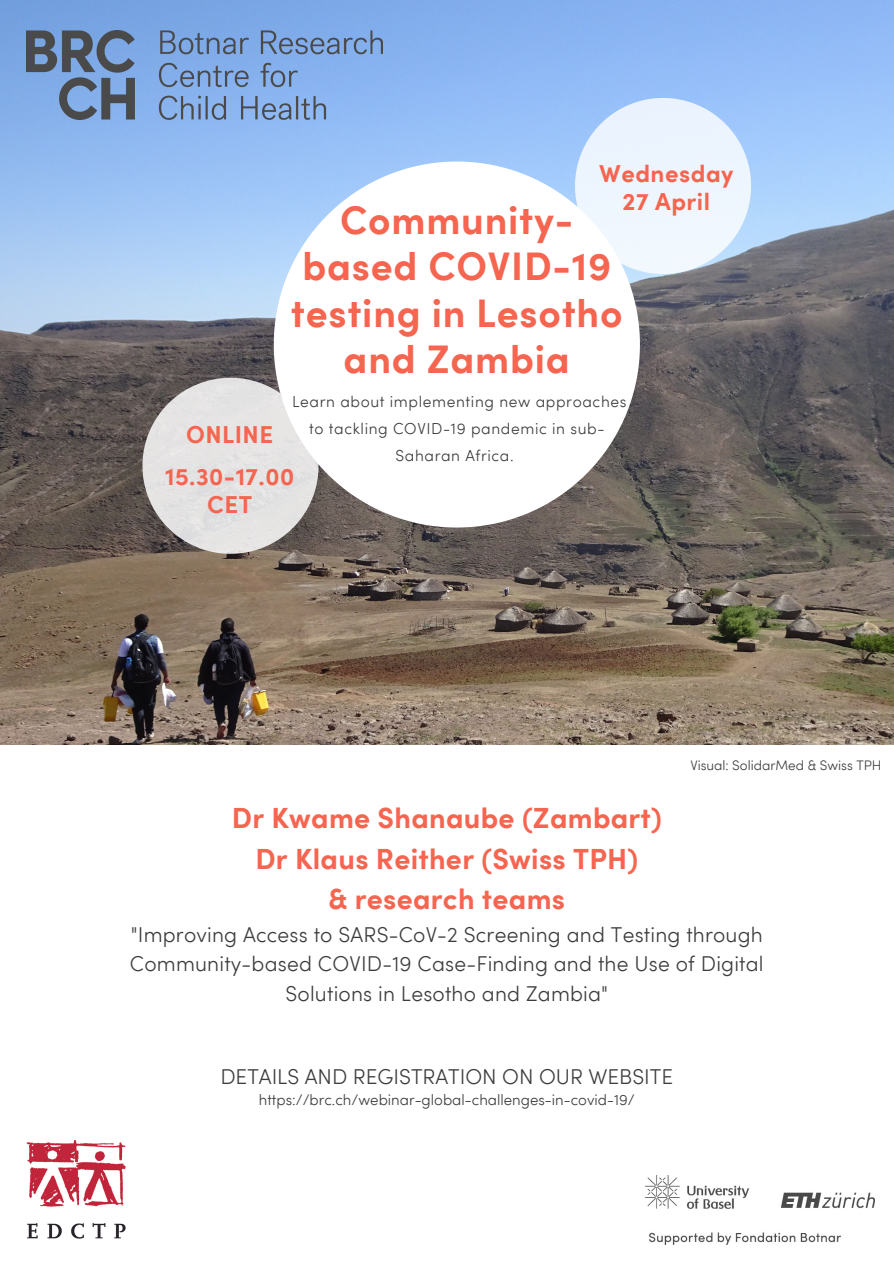
<style>
.page{position:relative;width:894px;height:1264px;background:#fff}
.page>*{position:absolute;margin:0;border:0;box-sizing:border-box;transform-origin:0 0}
.t1{font:700 39px/46.2px "Sofia Pro";letter-spacing:.02em;color:#f56550;text-align:center}
.t2{font:700 28.5px "Sofia Pro";letter-spacing:.01em;color:#f56550}
.t3{font:700 24px "Sofia Pro";letter-spacing:.02em;color:#f56550}
.t4{font:300 21px/29.2px "Sofia Pro";letter-spacing:.01em;color:#3d3d3d;text-align:center}
.t5{font:300 15.6px/27px "Sofia Pro";letter-spacing:.04em;color:#3d3d3d;text-align:center}
.t6{font:300 15px "Sofia Pro";color:#3d3d3d}
.t7{font:300 13.5px "Sofia Pro";color:#3d3d3d}
</style>
<div class="page">
<img style="left:0;top:0;width:893px;height:745px">
<svg style="left:575px;top:98px;width:175px;height:176px"></svg>
<svg style="left:274px;top:161px;width:365px;height:366px"></svg>
<svg style="left:142px;top:378px;width:176px;height:176px;background:#cecccb"></svg>
<img style="left:27px;top:30px;width:355px;height:89px">
<img style="left:645px;top:1175px;width:229px;height:69px">
<img style="left:27px;top:1140px;width:99px;height:99px">
<p class="t3" style="left:186px;top:419px;width:89px">ONLINE</p>
<p class="t3" style="left:599px;top:158px;width:136px">Wednesday</p>
<p class="t3" style="left:622px;top:186px;width:89px">27 April</p>
<p class="t1" style="left:291px;top:197px;width:333px">Community&shy;based COVID-19 testing in Lesotho and Zambia</p>
<p class="t5" style="left:292px;top:388px;width:336px">Learn about implementing new approaches to tackling COVID-19 pandemic in sub-<br>Saharan Africa.</p>
<p class="t3" style="left:165px;top:461px;width:131px">15.30-17.00</p>
<p class="t3" style="left:207px;top:489px;width:46px">CET</p>
<p class="t7" style="left:690px;top:756px;width:193px">Visual: SolidarMed &amp; Swiss TPH</p>
<p class="t2" style="left:232px;top:799px;width:431px">Dr Kwame Shanaube (Zambart)</p>
<p class="t2" style="left:255px;top:840px;width:384px">Dr Klaus Reither (Swiss TPH)</p>
<p class="t2" style="left:328px;top:880px;width:238px">&amp; research teams</p>
<p class="t4" style="left:130px;top:920px;width:635px">"Improving Access to SARS-CoV-2 Screening and Testing through<br>Community-based COVID-19 Case-Finding and the Use of Digital<br>Solutions in Lesotho and Zambia"</p>
<p class="t4" style="left:220px;top:1061px;width:454px">DETAILS AND REGISTRATION ON OUR WEBSITE</p>
<p class="t6" style="left:259px;top:1090px;width:377px">https://brc.ch/webinar-global-challenges-in-covid-19/</p>
</div>
